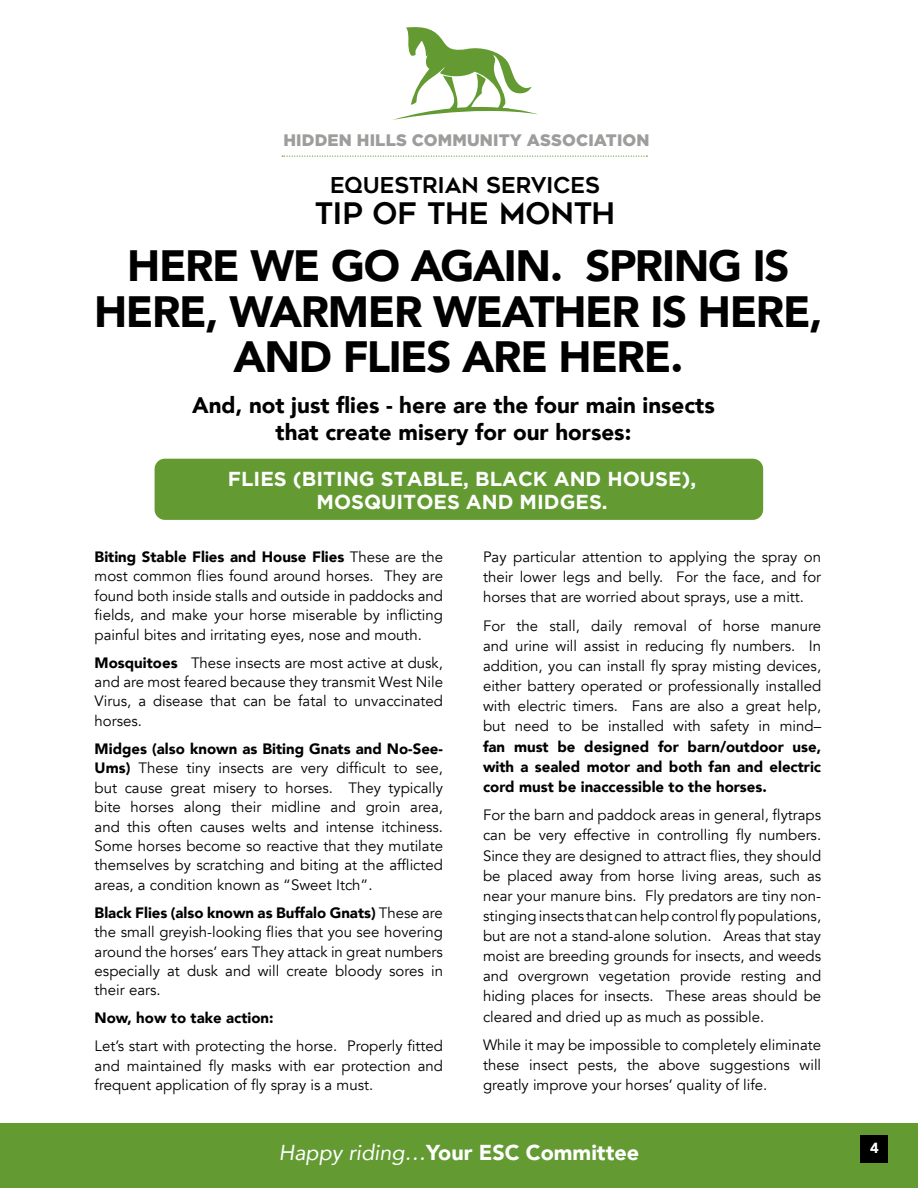
<style>
.page{position:relative;width:918px;height:1188px;background:#fff}
.page>*{position:absolute;margin:0;border:0;box-sizing:border-box;transform-origin:0 0}
.t1{font:900 43.65px/45.6px "Avenir";letter-spacing:-.03em;color:#000;text-align:center}
.t2{font:29.55px "Geometos";letter-spacing:-.005em;color:#000}
.t3{font:900 22.35px/27.3px "Avenir";color:#000;text-align:center}
.t4{font:21.75px "Geometos";letter-spacing:-.005em;color:#000}
.t5{font:900 21.6px "Avenir";color:#fff}
.t6{font:700 20.1px/22.4px "Gotham";color:#fff;text-align:center}
.t7{font:900 16.65px "Gotham";letter-spacing:.01em;color:#9d9d9c}
.t8{font:15px/20.1px "Avenir";color:#000;text-align:justify}
.t9{font:900 15px/20.1px "Avenir";color:#000;text-align:justify}
.t10{font:900 14.7px "Avenir";color:#fff}
.s1{font-weight:900}
.s2{font-weight:400;font-style:italic}
</style>
<div class="page">
<div style="left:155px;top:459px;width:608px;height:61px;background:#639b32;border-radius:10px"></div>
<svg style="left:282px;top:27px;width:365px;height:130px"></svg>
<div style="left:0;top:1124px;width:918px;height:64px;background:#639b32"></div>
<div style="left:861px;top:1135px;width:27px;height:27px;background:#000"></div>
<p class="t7" style="left:283px;top:131px;width:368px">HIDDEN HILLS COMMUNITY ASSOCIATION</p>
<h3 class="t4" style="left:330px;top:173px;width:271px">EQUESTRIAN SERVICES</h3>
<h2 class="t2" style="left:315px;top:197px;width:302px">TIP OF THE MONTH</h2>
<h1 class="t1" style="left:94px;top:242px;width:730px">HERE WE GO AGAIN. SPRING IS<br>HERE, WARMER WEATHER IS HERE,<br>AND FLIES ARE HERE.</h1>
<h3 class="t3" style="left:192px;top:391px;width:524px">And, not just flies - here are the four main insects that create misery for our horses:</h3>
<h3 class="t6" style="left:228px;top:467px;width:470px">FLIES (BITING STABLE, BLACK AND HOUSE),<br>MOSQUITOES AND MIDGES.</h3>
<p class="t8" style="left:95px;top:547px;width:350px;line-height:19.4px"><span class="s1">Biting Stable Flies and House Flies</span> These are the most common flies found around horses. They are found both inside stalls and outside in paddocks and fields, and make your horse miserable by inflicting painful bites and irritating eyes, nose and mouth.</p>
<p class="t8" style="left:95px;top:653px;width:350px;line-height:19.4px"><span class="s1">Mosquitoes</span> These insects are most active at dusk, and are most feared because they transmit West Nile Virus, a disease that can be fatal to unvaccinated horses.</p>
<p class="t8" style="left:95px;top:739px;width:350px;line-height:19.5px"><span class="s1">Midges (also known as Biting Gnats and No-See-Ums)</span> These tiny insects are very difficult to see, but cause great misery to horses. They typically bite horses along their midline and groin area, and this often causes welts and intense itchiness.<br>Some horses become so reactive that they mutilate themselves by scratching and biting at the afflicted areas, a condition known as “Sweet Itch”.</p>
<p class="t8" style="left:95px;top:903px;width:350px;line-height:19.4px"><span class="s1">Black Flies (also known as Buffalo Gnats)</span> These are the small greyish-looking flies that you see hovering around the horses’ ears They attack in great numbers especially at dusk and will create bloody sores in their ears.</p>
<p class="t9" style="left:95px;top:1008px;width:181px">Now, how to take action:</p>
<p class="t8" style="left:95px;top:1037px;width:350px;line-height:19.4px">Let’s start with protecting the horse. Properly fitted and maintained fly masks with ear protection and frequent application of fly spray is a must.</p>
<p class="t8" style="left:483px;top:547px;width:340px">Pay particular attention to applying the spray on their lower legs and belly. For the face, and for horses that are worried about sprays, use a mitt.</p>
<p class="t8" style="left:483px;top:616px;width:340px">For the stall, daily removal of horse manure and urine will assist in reducing fly numbers. In addition, you can install fly spray misting devices, either battery operated or professionally installed with electric timers. Fans are also a great help, but need to be installed with safety in mind–</p>
<p class="t9" style="left:483px;top:736px;width:340px">fan must be designed for barn/outdoor use, with a sealed motor and both fan and electric cord must be inaccessible to the horses.</p>
<p class="t8" style="left:483px;top:805px;width:340px">For the barn and paddock areas in general, flytraps can be very effective in controlling fly numbers.<br>Since they are designed to attract flies, they should be placed away from horse living areas, such as near your manure bins. Fly predators are tiny non&shy;stinging insects that can help control fly populations, but are not a stand-alone solution. Areas that stay moist are breeding grounds for insects, and weeds and overgrown vegetation provide resting and hiding places for insects. These areas should be cleared and dried up as much as possible.</p>
<p class="t8" style="left:483px;top:1035px;width:340px">While it may be impossible to completely eliminate these insect pests, the above suggestions will greatly improve your horses’ quality of life.</p>
<p class="t10" style="left:870px;top:1136px;width:10px">9</p>
<h3 class="t5" style="left:279px;top:1134px;width:362px"><span class="s2">Happy riding…</span>Your ESC Committee</h3>
<p class="t10" style="left:870px;top:1136px;width:10px">4</p>
</div>
